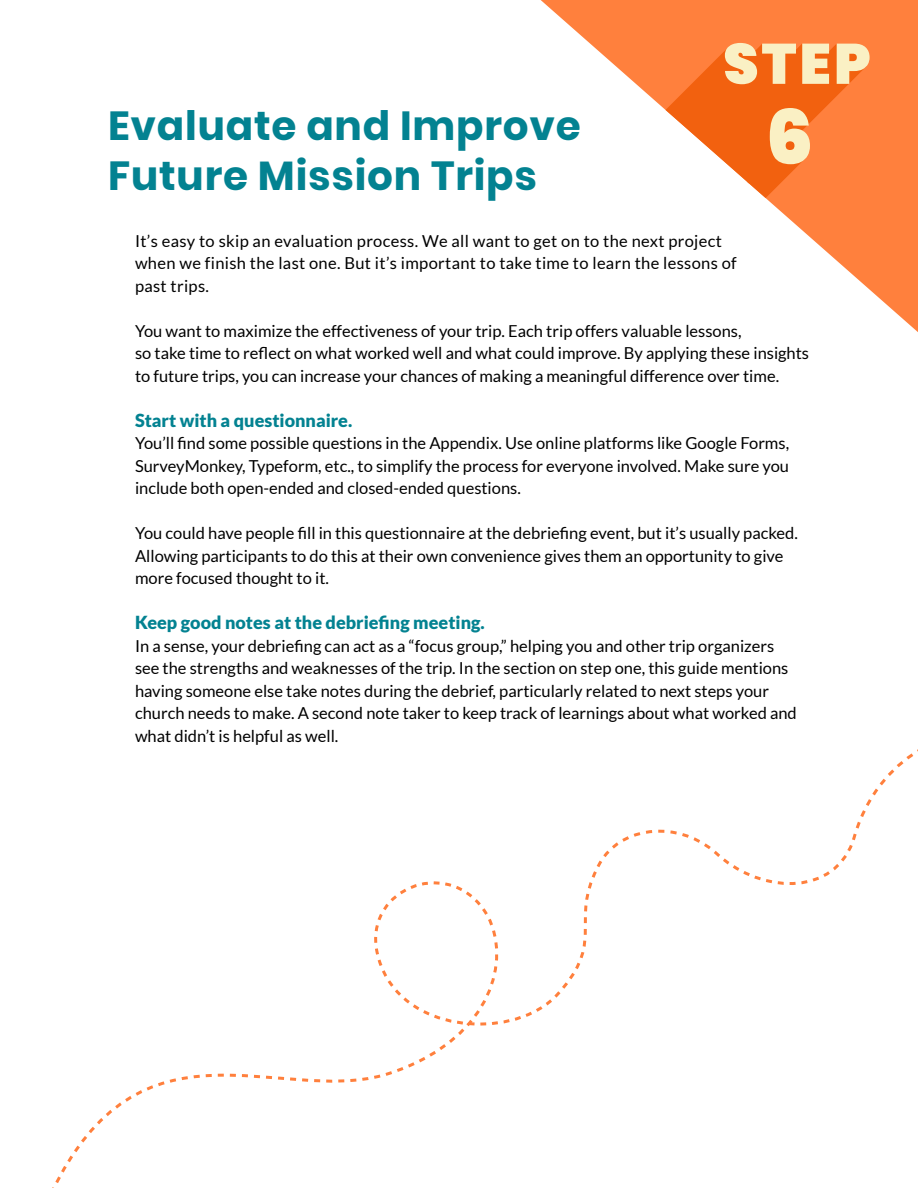
<style>
.page{position:relative;width:918px;height:1188px;background:#fff}
.page>*{position:absolute;margin:0;border:0;box-sizing:border-box;transform-origin:0 0}
.t1{font:700 40.5px/49.5px "Poppins";letter-spacing:.02em;color:#038291}
.t2{font:900 18px "Lato";color:#038291}
.t3{font:16.5px/22.5px "Lato";color:#000}
.t4{font:16.5px/22.5px "Lato";letter-spacing:.02em;color:#000}
</style>
<div class="page">
<svg style="left:541px;top:0;width:377px;height:332px"></svg>
<svg style="left:666px;top:43px;width:204px;height:155px;background:#f9985c"></svg>
<svg style="left:52px;top:749px;width:866px;height:439px"></svg>
<h1 class="t1" style="left:108px;top:101px;width:475px">Evaluate and Improve<br>Future Mission Trips</h1>
<p class="t4" style="left:135px;top:229px;width:603px">It’s easy to skip an evaluation process. We all want to get on to the next project when we finish the last one. But it’s important to take time to learn the lessons of past trips.</p>
<p class="t3" style="left:135px;top:319px;width:676px">You want to maximize the effectiveness of your trip. Each trip offers valuable lessons,<br>so take time to reflect on what worked well and what could improve. By applying these insights to future trips, you can increase your chances of making a meaningful difference over time.</p>
<p class="t2" style="left:135px;top:409px;width:219px">Start with a questionnaire.</p>
<p class="t3" style="left:135px;top:432px;width:656px;text-align:justify">You’ll find some possible questions in the Appendix. Use online platforms like Google Forms, SurveyMonkey, Typeform, etc., to simplify the process for everyone involved. Make sure you include both open-ended and closed-ended questions.</p>
<p class="t3" style="left:135px;top:522px;width:665px">You could have people fill in this questionnaire at the debriefing event, but it’s usually packed.<br>Allowing participants to do this at their own convenience gives them an opportunity to give more focused thought to it.</p>
<p class="t2" style="left:135px;top:612px;width:351px">Keep good notes at the debriefing meeting.</p>
<p class="t3" style="left:135px;top:634px;width:663px">In a sense, your debriefing can act as a “focus group,” helping you and other trip organizers see the strengths and weaknesses of the trip. In the section on step one, this guide mentions having someone else take notes during the debrief, particularly related to next steps your church needs to make. A second note taker to keep track of learnings about what worked and what didn’t is helpful as well.</p>
</div>
